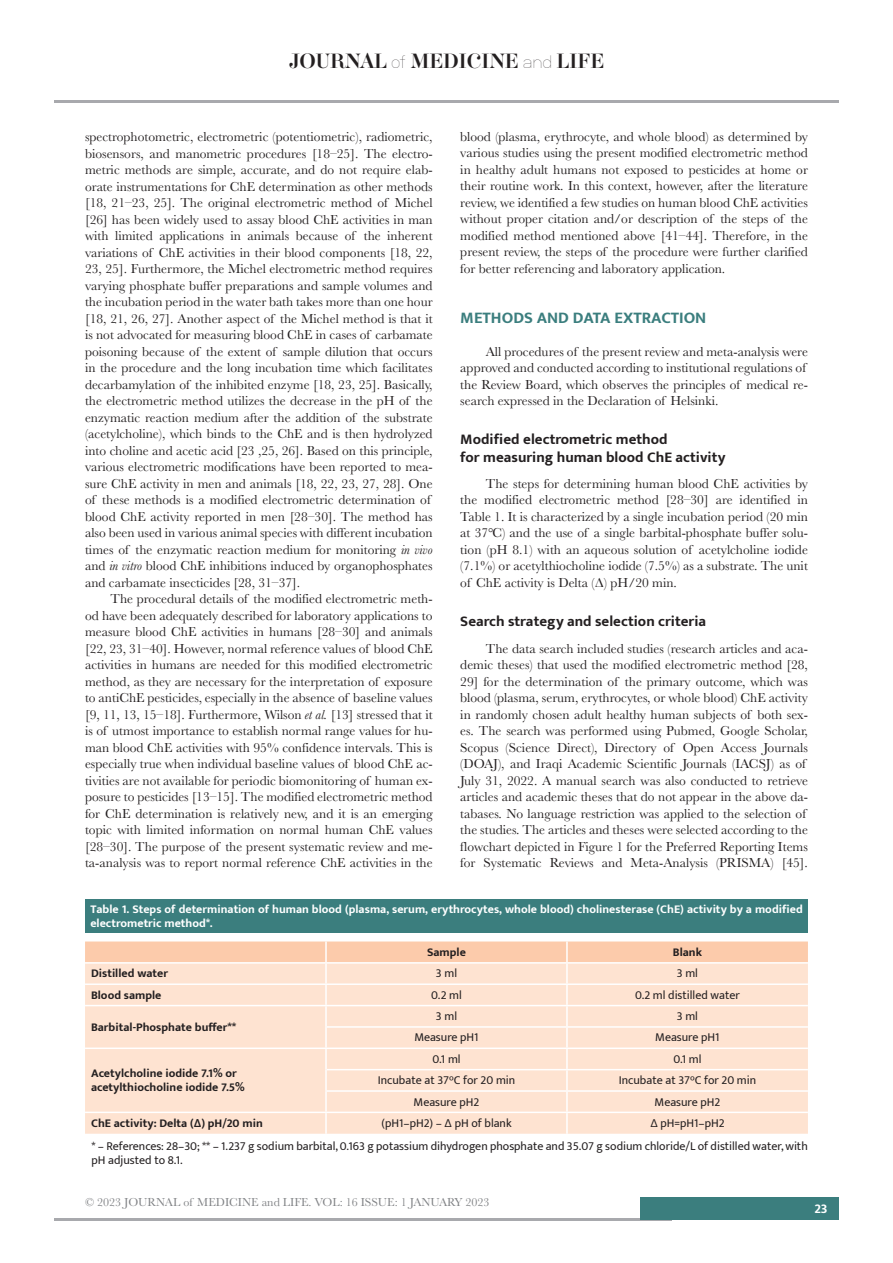
<style>
.page{position:relative;width:893px;height:1263px;background:#fff}
.page>*{position:absolute;margin:0;border:0;box-sizing:border-box;transform-origin:0 0}
.t1{font:18px "Aker Brygge Display";color:#231f20}
.t2{font:700 16.5px "Mukta";color:#3b7e7e}
.t3{font:700 15px/18px "Mukta";color:#231f20}
.t4{font:13.5px/16.5px "Baskerville";color:#231f20}
.t5{font:700 13.5px "Mukta";color:#fff}
.t6{font:12px/14.4px "Mukta";color:#231f20}
.t7{font:700 12px/14.4px "Mukta";color:#231f20}
.t8{font:700 12px/14.4px "Mukta";color:#fff}
.t9{font:12px "Baskerville";color:#808285}
.s1{font-family:"Neubau Grotesk Lei"}
.s2{font-style:italic}
</style>
<div class="page">
<hr style="left:54px;top:1218px;width:618px;height:2px;background:#a8a9ad">
<div style="left:641px;top:1198px;width:198px;height:22px;background:#3b7e7e"></div>
<hr style="left:54px;top:100px;width:785px;height:2px;background:#a8a9ad">
<div style="left:85px;top:899px;width:723px;height:34px;background:#3b7e7e"></div>
<div style="left:85px;top:985px;width:723px;height:149px;background:#fee3d1"></div>
<svg style="left:85px;top:941px;width:723px;height:42px;background:#fdd8c0"></svg>
<hr style="left:325px;top:985px;width:2px;height:20px;background:#fff">
<hr style="left:566px;top:985px;width:2px;height:20px;background:#fff">
<hr style="left:85px;top:1005px;width:241px;height:1px;background:#fff">
<hr style="left:326px;top:1005px;width:241px;height:1px;background:#fff">
<hr style="left:325px;top:1006px;width:2px;height:21px;background:#fff">
<hr style="left:567px;top:1005px;width:241px;height:1px;background:#fff">
<hr style="left:566px;top:1006px;width:2px;height:20px;background:#fff">
<hr style="left:325px;top:1027px;width:2px;height:20px;background:#fff">
<svg style="left:566px;top:1028px;width:2px;height:19px"></svg>
<hr style="left:85px;top:1047px;width:241px;height:2px;background:#fff">
<hr style="left:326px;top:1047px;width:241px;height:2px;background:#fff">
<hr style="left:325px;top:1049px;width:2px;height:21px;background:#fff">
<hr style="left:567px;top:1047px;width:241px;height:2px;background:#fff">
<hr style="left:566px;top:1049px;width:2px;height:20px;background:#fff">
<hr style="left:325px;top:1070px;width:2px;height:20px;background:#fff">
<hr style="left:566px;top:1070px;width:2px;height:20px;background:#fff">
<hr style="left:325px;top:1090px;width:242px;height:2px;background:#fff">
<svg style="left:325px;top:1092px;width:2px;height:19px"></svg>
<hr style="left:567px;top:1090px;width:241px;height:2px;background:#fff">
<svg style="left:566px;top:1092px;width:2px;height:19px"></svg>
<hr style="left:325px;top:1113px;width:2px;height:21px;background:#fff">
<hr style="left:566px;top:1113px;width:2px;height:21px;background:#fff">
<hr style="left:327px;top:1026px;width:240px;height:2px;background:#fff">
<hr style="left:567px;top:1026px;width:241px;height:2px;background:#fff">
<hr style="left:327px;top:1069px;width:240px;height:1px;background:#fff">
<hr style="left:567px;top:1069px;width:241px;height:1px;background:#fff">
<hr style="left:85px;top:1111px;width:241px;height:2px;background:#fff">
<hr style="left:326px;top:1111px;width:241px;height:2px;background:#fff">
<hr style="left:567px;top:1111px;width:241px;height:2px;background:#fff">
<h1 class="t1" style="left:289px;top:49px;width:317px">JOURNAL <span class="s1">of</span> MEDICINE <span class="s1">and</span> LIFE</h1>
<p class="t4" style="left:460px;top:129px;width:349px;text-align:justify">blood (plasma, erythrocyte, and whole blood) as determined by various studies using the present modified electrometric method in healthy adult humans not exposed to pesticides at home or their routine work. In this context, however, after the literature review, we identified a few studies on human blood ChE activities without proper citation and/or description of the steps of the modified method mentioned above [41–44]. Therefore, in the present review, the steps of the procedure were further clarified for better referencing and laboratory application.</p>
<p class="t2" style="left:460px;top:307px;width:248px">METHODS AND DATA EXTRACTION</p>
<p class="t4" style="left:460px;top:343px;width:349px;text-indent:26px">All procedures of the present review and meta-analysis were approved and conducted according to institutional regulations of the Review Board, which observes the principles of medical re&shy;search expressed in the Declaration of Helsinki.</p>
<p class="t3" style="left:460px;top:430px;width:267px">Modified electrometric method<br>for measuring human blood ChE activity</p>
<p class="t4" style="left:460px;top:475px;width:349px;text-align:justify;text-indent:26px">The steps for determining human blood ChE activities by the modified electrometric method [28–30] are identified in Table 1. It is characterized by a single incubation period (20 min at 37℃) and the use of a single barbital-phosphate buffer solu&shy;tion (pH 8.1) with an aqueous solution of acetylcholine iodide (7.1%) or acetylthiocholine iodide (7.5%) as a substrate. The unit of ChE activity is Delta (Δ) pH/20 min.</p>
<p class="t3" style="left:460px;top:612px;width:247px">Search strategy and selection criteria</p>
<p class="t4" style="left:460px;top:640px;width:349px;text-indent:26px">The data search included studies (research articles and aca&shy;demic theses) that used the modified electrometric method [28, 29] for the determination of the primary outcome, which was blood (plasma, serum, erythrocytes, or whole blood) ChE activity in randomly chosen adult healthy human subjects of both sex&shy;es. The search was performed using Pubmed, Google Scholar, Scopus (Science Direct), Directory of Open Access Journals (DOAJ), and Iraqi Academic Scientific Journals (IACSJ) as of July 31, 2022. A manual search was also conducted to retrieve articles and academic theses that do not appear in the above da&shy;tabases. No language restriction was applied to the selection of the studies. The articles and theses were selected according to the flowchart depicted in Figure 1 for the Preferred Reporting Items for Systematic Reviews and Meta-Analysis (PRISMA) [45].</p>
<p class="t8" style="left:90px;top:901px;width:714px">Table 1. Steps of determination of human blood (plasma, serum, erythrocytes, whole blood) cholinesterase (ChE) activity by a modified electrometric method*.</p>
<p class="t4" style="left:85px;top:129px;width:349px">spectrophotometric, electrometric (potentiometric), radiometric, biosensors, and manometric procedures [18–25]. The electro&shy;metric methods are simple, accurate, and do not require elab&shy;orate instrumentations for ChE determination as other methods [18, 21–23, 25]. The original electrometric method of Michel [26] has been widely used to assay blood ChE activities in man with limited applications in animals because of the inherent variations of ChE activities in their blood components [18, 22, 23, 25]. Furthermore, the Michel electrometric method requires varying phosphate buffer preparations and sample volumes and the incubation period in the water bath takes more than one hour [18, 21, 26, 27]. Another aspect of the Michel method is that it is not advocated for measuring blood ChE in cases of carbamate poisoning because of the extent of sample dilution that occurs in the procedure and the long incubation time which facilitates decarbamylation of the inhibited enzyme [18, 23, 25]. Basically, the electrometric method utilizes the decrease in the pH of the enzymatic reaction medium after the addition of the substrate (acetylcholine), which binds to the ChE and is then hydrolyzed into choline and acetic acid [23 ,25, 26]. Based on this principle, various electrometric modifications have been reported to mea&shy;sure ChE activity in men and animals [18, 22, 23, 27, 28]. One of these methods is a modified electrometric determination of blood ChE activity reported in men [28–30]. The method has also been used in various animal species with different incubation times of the enzymatic reaction medium for monitoring <span class="s2">in vivo </span>and <span class="s2">in vitro</span> blood ChE inhibitions induced by organophosphates and carbamate insecticides [28, 31–37].</p>
<p class="t4" style="left:85px;top:591px;width:349px;text-align:justify;text-indent:26px">The procedural details of the modified electrometric meth&shy;od have been adequately described for laboratory applications to measure blood ChE activities in humans [28–30] and animals [22, 23, 31–40]. However, normal reference values of blood ChE activities in humans are needed for this modified electrometric method, as they are necessary for the interpretation of exposure to antiChE pesticides, especially in the absence of baseline values [9, 11, 13, 15–18]. Furthermore, Wilson <span class="s2">et al.</span> [13] stressed that it is of utmost importance to establish normal range values for hu&shy;man blood ChE activities with 95% confidence intervals. This is especially true when individual baseline values of blood ChE ac&shy;tivities are not available for periodic biomonitoring of human ex&shy;posure to pesticides [13–15]. The modified electrometric method for ChE determination is relatively new, and it is an emerging topic with limited information on normal human ChE values [28–30]. The purpose of the present systematic review and me&shy;ta-analysis was to report normal reference ChE activities in the</p>
<p class="t7" style="left:427px;top:945px;width:40px">Sample</p>
<p class="t7" style="left:673px;top:945px;width:31px">Blank</p>
<p class="t7" style="left:91px;top:966px;width:79px">Distilled water</p>
<p class="t6" style="left:436px;top:966px;width:23px">3 ml</p>
<p class="t6" style="left:677px;top:966px;width:23px">3 ml</p>
<p class="t7" style="left:91px;top:987px;width:72px">Blood sample</p>
<p class="t6" style="left:431px;top:987px;width:32px">0.2 ml</p>
<p class="t6" style="left:635px;top:987px;width:106px">0.2 ml distilled water</p>
<p class="t7" style="left:91px;top:1019px;width:147px">Barbital-Phosphate buffer**</p>
<p class="t6" style="left:436px;top:1009px;width:23px">3 ml</p>
<p class="t6" style="left:677px;top:1009px;width:23px">3 ml</p>
<p class="t6" style="left:414px;top:1030px;width:66px">Measure pH1</p>
<p class="t6" style="left:655px;top:1030px;width:66px">Measure pH1</p>
<p class="t7" style="left:91px;top:1066px;width:155px">Acetylcholine iodide 7.1% or acetylthiocholine iodide 7.5%</p>
<p class="t6" style="left:432px;top:1051px;width:30px">0.1 ml</p>
<p class="t6" style="left:673px;top:1051px;width:30px">0.1 ml</p>
<p class="t6" style="left:378px;top:1073px;width:139px">Incubate at 37°C for 20 min</p>
<p class="t6" style="left:619px;top:1073px;width:139px">Incubate at 37°C for 20 min</p>
<p class="t6" style="left:414px;top:1094px;width:67px">Measure pH2</p>
<p class="t6" style="left:655px;top:1094px;width:67px">Measure pH2</p>
<p class="t7" style="left:91px;top:1115px;width:173px">ChE activity: Delta (Δ) pH/20 min</p>
<p class="t6" style="left:381px;top:1115px;width:132px">(pH1–pH2) – Δ pH of blank</p>
<p class="t6" style="left:650px;top:1115px;width:76px">Δ pH=pH1–pH2</p>
<p class="t6" style="left:91px;top:1138px;width:718px">* – References: 28–30; ** – 1.237 g sodium barbital, 0.163 g potassium dihydrogen phosphate and 35.07 g sodium chloride/L of distilled water, with pH adjusted to 8.1.</p>
<p class="t9" style="left:85px;top:1195px;width:406px">© 2023 JOURNAL of MEDICINE and LIFE. VOL: 16 ISSUE: 1 JANUARY 2023</p>
<p class="t5" style="left:814px;top:1200px;width:15px">23</p>
</div>
